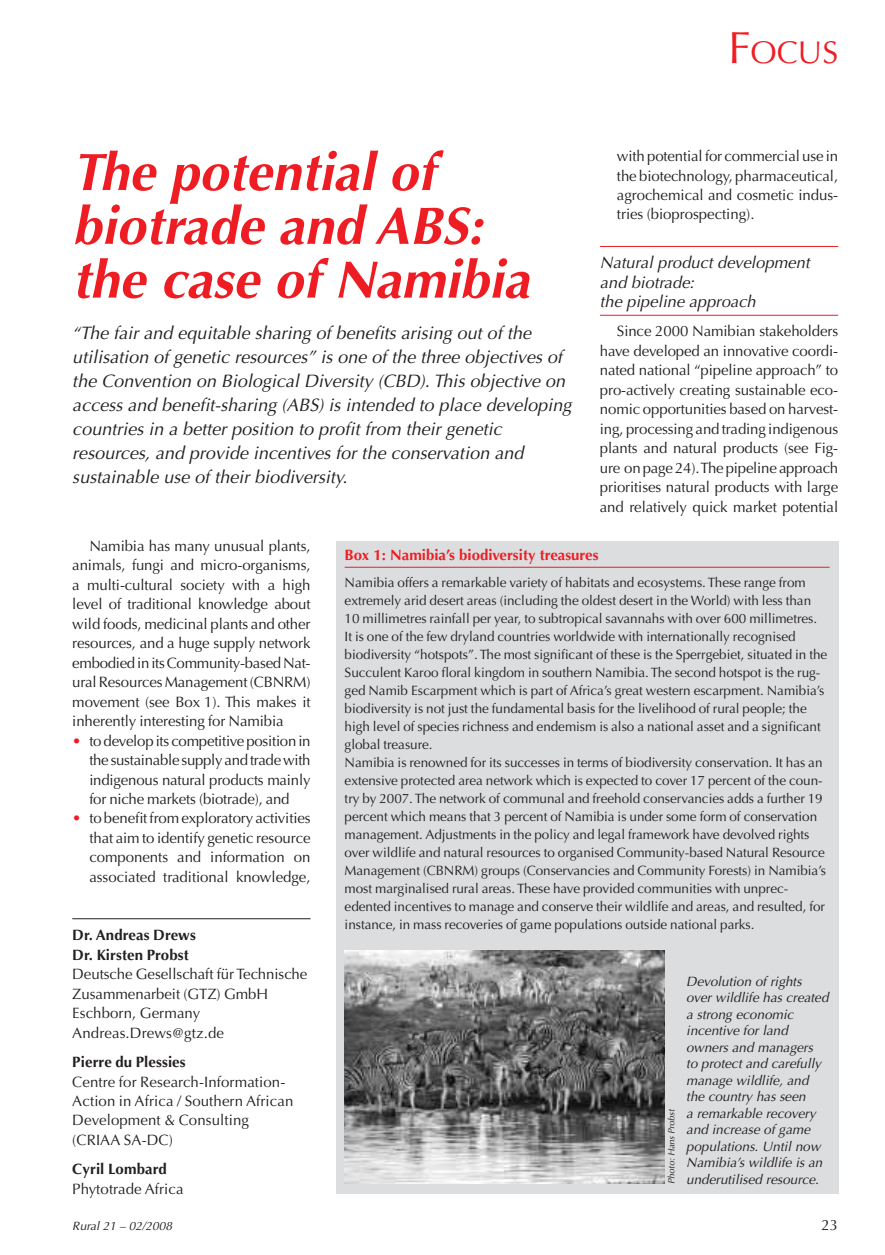
<style>
.page{position:relative;width:885px;height:1255px;background:#fff}
.page>*{position:absolute;margin:0;border:0;box-sizing:border-box;transform-origin:0 0}
.t1{font:italic 700 52.5px/53.7px "Optima";color:#ee1d23}
.t2{font:31.5px "Optima";color:#ee1d23}
.t3{font:italic 18px/24px "Optima";color:#231f20}
.t4{font:italic 16.5px/19.5px "Optima";color:#231f20}
.t5{font:15px/19.5px "Optima";letter-spacing:-.005em;color:#231f20;text-align:justify}
.t6{font:700 15px/19.5px "Optima";letter-spacing:.005em;color:#231f20}
.t7{font:700 15px "Optima";color:#ee1d23}
.t8{font:13.5px/18px "Optima";letter-spacing:-.005em;color:#231f20}
.t9{font:italic 13.5px/16.5px "Optima";color:#231f20}
.t10{font:italic 12px "Optima";color:#231f20}
.t11{font:italic 9px "Optima";color:#231f20}
.s1{font-size:45px}
.s2{color:#ee1d23}
</style>
<div class="page">
<hr style="left:600px;top:246px;width:238px;height:1px;background:#ee1d23">
<hr style="left:600px;top:315px;width:238px;height:1px;background:#ee1d23">
<hr style="left:72px;top:918px;width:238px;height:1px;background:#231f20">
<div style="left:336px;top:541px;width:502px;height:652px;background:#dcdddf"></div>
<hr style="left:344px;top:566px;width:485px;height:1px;background:#ee1d23">
<img style="left:344px;top:950px;width:321px;height:233px">
<h2 class="t2" style="left:728px;top:39px;width:112px"><span class="s1">F</span>OCUS</h2>
<h1 class="t1" style="left:72px;top:150px;width:459px">The potential of biotrade and ABS: the case of Namibia</h1>
<p class="t3" style="left:72px;top:322px;width:500px">“The fair and equitable sharing of benefits arising out of the utilisation of genetic resources” is one of the three objectives of the Convention on Biological Diversity (CBD). This objective on access and benefit-sharing (ABS) is intended to place developing countries in a better position to profit from their genetic resources, and provide incentives for the conservation and sustainable use of their biodiversity.</p>
<p class="t5" style="left:617px;top:148px;width:223px">with potential for commercial use in the biotechnology, pharmaceutical, agrochemical and cosmetic indus&shy;tries (bioprospecting).</p>
<p class="t4" style="left:600px;top:254px;width:211px">Natural product development and biotrade:<br>the pipeline approach</p>
<p class="t5" style="left:600px;top:323px;width:240px;text-indent:17px">Since 2000 Namibian stakeholders have developed an innovative coordi&shy;nated national “pipeline approach” to pro-actively creating sustainable eco&shy;nomic opportunities based on harvest&shy;ing, processing and trading indigenous plants and natural products (see Fig&shy;ure on page 24). The pipeline approach prioritises natural products with large and relatively quick market potential</p>
<p class="t5" style="left:72px;top:537px;width:240px;text-indent:17px">Namibia has many unusual plants, animals, fungi and micro-organisms, a multi-cultural society with a high level of traditional knowledge about wild foods, medicinal plants and other resources, and a huge supply network embodied in its Community-based Nat&shy;ural Resources Management (CBNRM) movement (see Box 1). This makes it inherently interesting for Namibia</p>
<p class="t5" style="left:89px;top:732px;width:223px;text-indent:-17px"><span class="s2">•</span> to develop its competitive position in the sustainable supply and trade with indigenous natural products mainly for niche markets (biotrade), and</p>
<p class="t5" style="left:89px;top:810px;width:223px;text-indent:-17px"><span class="s2">•</span> to benefit from exploratory activities that aim to identify genetic resource components and information on associated traditional knowledge,</p>
<p class="t6" style="left:72px;top:927px;width:125px">Dr. Andreas Drews<br>Dr. Kirsten Probst</p>
<p class="t5" style="left:72px;top:965px;width:236px;text-align:left">Deutsche Gesellschaft für Technische<br>Zusammenarbeit (GTZ) GmbH<br>Eschborn, Germany<br>Andreas.Drews@gtz.de</p>
<p class="t6" style="left:72px;top:1053px;width:115px">Pierre du Plessies</p>
<p class="t5" style="left:72px;top:1073px;width:222px;text-align:left">Centre for Research-Information-<br>Action in Africa / Southern African<br>Development &amp; Consulting (CRIAA SA-DC)</p>
<p class="t6" style="left:72px;top:1160px;width:96px">Cyril Lombard</p>
<p class="t5" style="left:72px;top:1180px;width:113px">Phytotrade Africa</p>
<p class="t7" style="left:344px;top:549px;width:255px">Box 1: Namibia’s biodiversity treasures</p>
<p class="t8" style="left:344px;top:574px;width:484px">Namibia offers a remarkable variety of habitats and ecosystems. These range from extremely arid desert areas (including the oldest desert in the World) with less than 10 millimetres rainfall per year, to subtropical savannahs with over 600 millimetres.<br>It is one of the few dryland countries worldwide with internationally recognised biodiversity “hotspots”. The most significant of these is the Sperrgebiet, situated in the Succulent Karoo floral kingdom in southern Namibia. The second hotspot is the rug&shy;ged Namib Escarpment which is part of Africa’s great western escarpment. Namibia’s biodiversity is not just the fundamental basis for the livelihood of rural people; the high level of species richness and endemism is also a national asset and a significant global treasure.<br>Namibia is renowned for its successes in terms of biodiversity conservation. It has an extensive protected area network which is expected to cover 17 percent of the coun&shy;try by 2007. The network of communal and freehold conservancies adds a further 19 percent which means that 3 percent of Namibia is under some form of conservation management. Adjustments in the policy and legal framework have devolved rights over wildlife and natural resources to organised Community-based Natural Resource Management (CBNRM) groups (Conservancies and Community Forests) in Namibia’s most marginalised rural areas. These have provided communities with unprec&shy;edented incentives to manage and conserve their wildlife and areas, and resulted, for instance, in mass recoveries of game populations outside national parks.</p>
<p class="t11" style="left:667px;top:1183px;width:76px;rotate:-90deg">Photo: Hans Probst</p>
<p class="t9" style="left:686px;top:974px;width:144px">Devolution of rights over wildlife has created a strong economic incentive for land owners and managers<br>to protect and carefully manage wildlife, and the country has seen<br>a remarkable recovery and increase of game populations. Until now<br>Namibia’s wildlife is an</p>
<p class="t9" style="left:686px;top:1172px;width:134px">underutilised resource.</p>
<p class="t10" style="left:72px;top:1220px;width:101px">Rural 21 – 02/2008</p>
<p class="t5" style="left:821px;top:1216px;width:18px">23</p>
</div>
